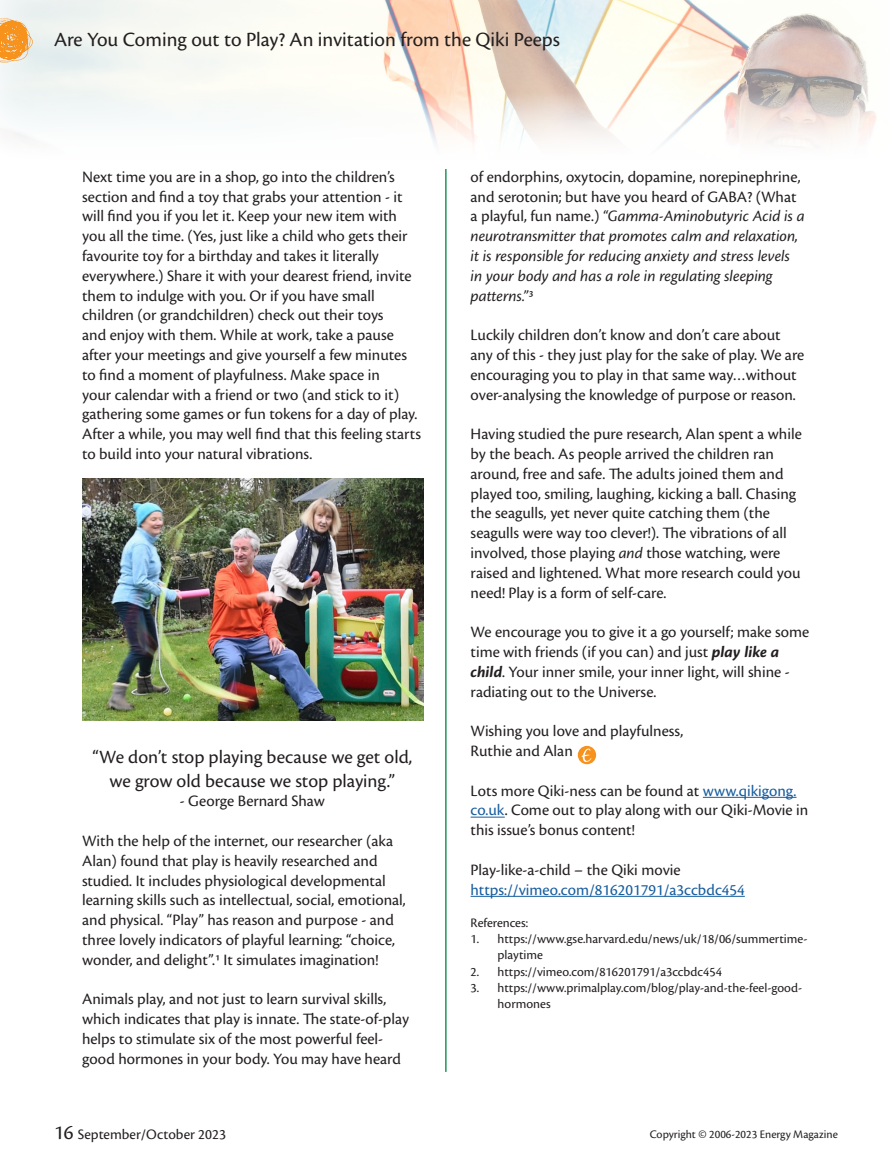
<style>
.page{position:relative;width:891px;height:1161px;background:#fff}
.page>*{position:absolute;margin:0;border:0;box-sizing:border-box;transform-origin:0 0}
.t1{font:21px "Cronos Pro";color:#231f20}
.t2{font:19.5px "Cronos Pro";color:#231f20}
.t3{font:16.5px/19.8px "Cronos Pro";color:#231f20}
.t4{font:italic 16.5px/19.8px "Cronos Pro";letter-spacing:-.005em;color:#231f20}
.t5{font:16.5px "Cronos Pro";color:#175d9e}
.t6{font:15px "Cronos Pro";letter-spacing:.01em;color:#231f20}
.t7{font:13.5px/16.2px "Cronos Pro";color:#231f20}
.t8{font:12px "Cronos Pro";color:#231f20}
.s1{font-style:normal}
.s2{font-style:italic}
.s3{font-weight:700;font-style:italic}
.s4{color:#175d9e}
.s5{font-size:21px}
</style>
<div class="page">
<img style="left:0;top:0;width:877px;height:143px">
<svg style="left:0;top:18px;width:33px;height:45px"></svg>
<hr style="left:445px;top:169px;width:2px;height:903px;background:#20955b">
<hr style="left:703px;top:797px;width:94px;height:1px;background:#175d9e">
<hr style="left:471px;top:817px;width:34px;height:1px;background:#175d9e">
<hr style="left:471px;top:896px;width:274px;height:1px;background:#175d9e">
<img style="left:82px;top:479px;width:341px;height:242px">
<div style="left:578px;top:746px;width:18px;height:18px;background:#f7931d;border-radius:50%"></div>
<svg style="left:582px;top:749px;width:9px;height:13px"></svg>
<p class="t1" style="left:54px;top:27px;width:507px">Are You Coming out to Play? An invitation from the Qiki Peeps</p>
<p class="t3" style="left:82px;top:167px;width:340px">Next time you are in a shop, go into the children’s section and find a toy that grabs your attention - it will find you if you let it. Keep your new item with you all the time. (Yes, just like a child who gets their favourite toy for a birthday and takes it literally everywhere.) Share it with your dearest friend, invite them to indulge with you. Or if you have small children (or grandchildren) check out their toys<br>and enjoy with them. While at work, take a pause after your meetings and give yourself a few minutes to find a moment of playfulness. Make space in<br>your calendar with a friend or two (and stick to it) gathering some games or fun tokens for a day of play.<br>After a while, you may well find that this feeling starts to build into your natural vibrations.</p>
<p class="t2" style="left:93px;top:746px;width:321px">“We don’t stop playing because we get old,</p>
<p class="t2" style="left:109px;top:769px;width:287px">we grow old because we stop playing.”</p>
<p class="t3" style="left:180px;top:792px;width:146px">- George Bernard Shaw</p>
<p class="t3" style="left:82px;top:831px;width:325px">With the help of the internet, our researcher (aka Alan) found that play is heavily researched and studied. It includes physiological developmental learning skills such as intellectual, social, emotional, and physical. “Play” has reason and purpose - and three lovely indicators of playful learning: “choice, wonder, and delight”.1 It simulates imagination!</p>
<p class="t3" style="left:82px;top:990px;width:328px">Animals play, and not just to learn survival skills, which indicates that play is innate. The state-of-play helps to stimulate six of the most powerful feel&shy;good hormones in your body. You may have heard</p>
<p class="t4" style="left:471px;top:167px;width:336px"><span class="s1">of endorphins, oxytocin, dopamine, norepinephrine, and serotonin; but have you heard of GABA? (What a playful, fun name.)</span> “Gamma-Aminobutyric Acid is a neurotransmitter that promotes calm and relaxation, it is responsible for reducing anxiety and stress levels in your body and has a role in regulating sleeping patterns.”3</p>
<p class="t3" style="left:471px;top:325px;width:335px">Luckily children don’t know and don’t care about any of this - they just play for the sake of play. We are encouraging you to play in that same way…without over-analysing the knowledge of purpose or reason.</p>
<p class="t3" style="left:471px;top:424px;width:333px">Having studied the pure research, Alan spent a while by the beach. As people arrived the children ran around, free and safe. The adults joined them and played too, smiling, laughing, kicking a ball. Chasing the seagulls, yet never quite catching them (the seagulls were way too clever!). The vibrations of all involved, those playing <span class="s2">and</span> those watching, were raised and lightened. What more research could you need! Play is a form of self-care.</p>
<p class="t3" style="left:471px;top:622px;width:340px">We encourage you to give it a go yourself; make some time with friends (if you can) and just <span class="s3">play like a child</span>. Your inner smile, your inner light, will shine - radiating out to the Universe.</p>
<p class="t3" style="left:471px;top:721px;width:214px">Wishing you love and playfulness,</p>
<p class="t3" style="left:471px;top:741px;width:104px">Ruthie and Alan</p>
<p class="t3" style="left:471px;top:781px;width:339px">Lots more Qiki-ness can be found at <span class="s4">www.qikigong. co.uk</span>. Come out to play along with our Qiki-Movie in this issue’s bonus content!</p>
<p class="t3" style="left:471px;top:860px;width:212px">Play-like-a-child – the Qiki movie</p>
<p class="t5" style="left:471px;top:880px;width:276px">https://vimeo.com/816201791/a3ccbdc454</p>
<p class="t7" style="left:471px;top:915px;width:59px">References:</p>
<p class="t7" style="left:498px;top:931px;width:311px;text-indent:-27px">1. https://www.gse.harvard.edu/news/uk/18/06/summertime&shy;playtime</p>
<p class="t7" style="left:471px;top:963px;width:253px">2. https://vimeo.com/816201791/a3ccbdc454</p>
<p class="t7" style="left:498px;top:980px;width:306px;text-indent:-27px">3. https://www.primalplay.com/blog/play-and-the-feel-good&shy;hormones</p>
<p class="t6" style="left:54px;top:1126px;width:174px"><span class="s5">16</span> September/October 2023</p>
<p class="t8" style="left:650px;top:1127px;width:190px">Copyright © 2006-2023 Energy Magazine</p>
</div>
